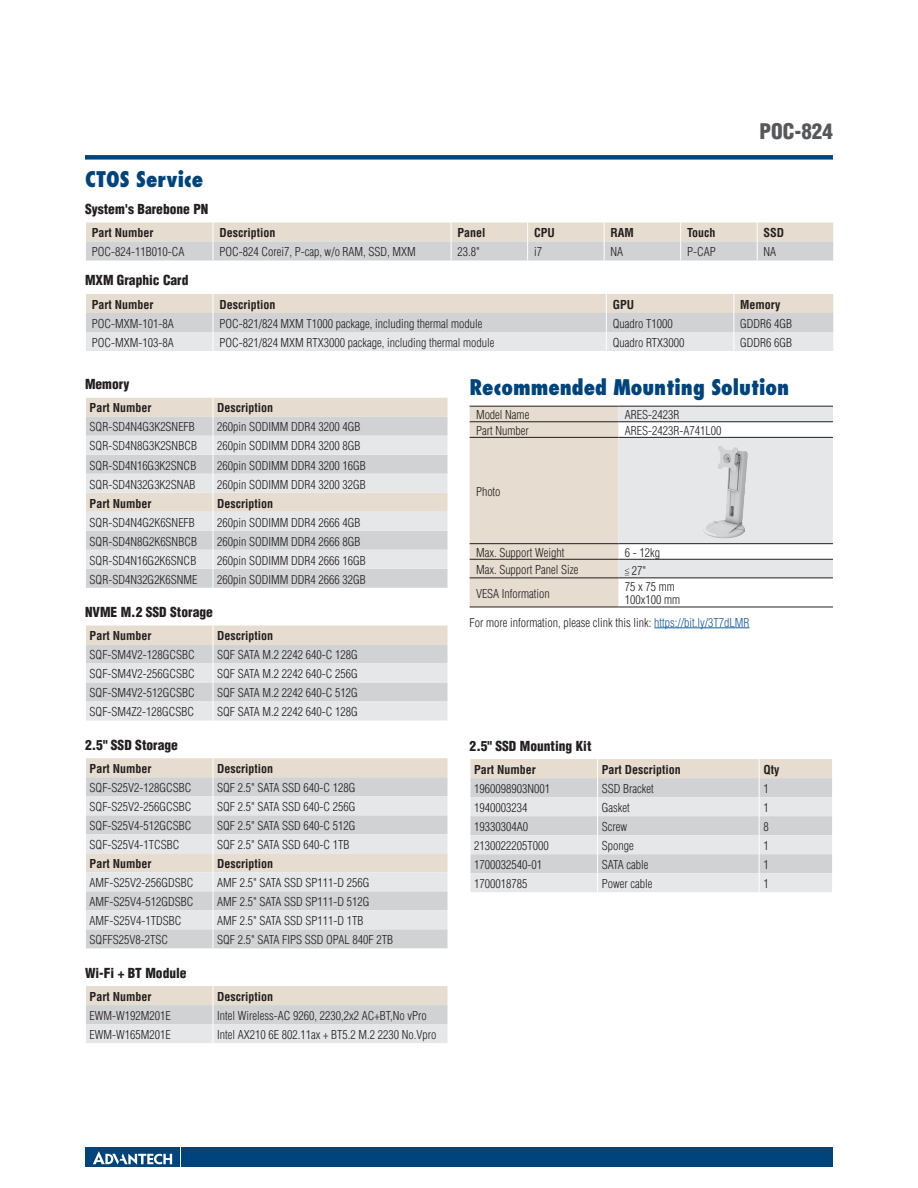
<style>
.page{position:relative;width:918px;height:1188px;background:#fff}
.page>*{position:absolute;margin:0;border:0;box-sizing:border-box;transform-origin:0 0}
.t1{font:800 condensed 21px "Futura";color:#00447b}
.t2{font:900 condensed 21px "Helvetica";color:#57585a}
.t3{font:900 condensed 13.5px "Helvetica";color:#231f20}
.t4{font:300 condensed 12px/13.5px "Helvetica";color:#231f20}
.t5{font:700 condensed 12px "Helvetica";color:#231f20}
.s1{color:#175d9e}
</style>
<div class="page">
<div style="left:85px;top:155px;width:748px;height:5px;background:#00447b"></div>
<div style="left:182px;top:1147px;width:651px;height:20px;background:#00447b"></div>
<div style="left:85px;top:1147px;width:95px;height:20px;background:#00447b"></div>
<svg style="left:93px;top:1151px;width:79px;height:14px"></svg>
<svg style="left:86px;top:398px;width:362px;height:190px;background:#dedcdb"></svg>
<svg style="left:86px;top:626px;width:362px;height:95px;background:#dedddc"></svg>
<svg style="left:86px;top:758px;width:362px;height:190px;background:#dedcdc"></svg>
<svg style="left:86px;top:986px;width:362px;height:57px;background:#dfdcd9"></svg>
<hr style="left:654px;top:628px;width:95px;height:1px;background:#175d9e">
<hr style="left:470px;top:607px;width:148px;height:1px;background:#231f20">
<hr style="left:618px;top:607px;width:215px;height:1px;background:#231f20">
<svg style="left:470px;top:406px;width:363px;height:201px"></svg>
<svg style="left:86px;top:222px;width:748px;height:38px;background:#dcd8d2"></svg>
<svg style="left:86px;top:294px;width:748px;height:57px;background:#dfdcd9"></svg>
<svg style="left:470px;top:759px;width:362px;height:133px;background:#dddcdc"></svg>
<h1 class="t2" style="left:759px;top:118px;width:75px">POC-824</h1>
<h1 class="t1" style="left:85px;top:166px;width:120px">CTOS Service</h1>
<p class="t3" style="left:85px;top:200px;width:125px">System's Barebone PN</p>
<p class="t5" style="left:92px;top:225px;width:63px">Part Number</p>
<p class="t5" style="left:219px;top:225px;width:57px">Description</p>
<p class="t5" style="left:457px;top:225px;width:30px">Panel</p>
<p class="t5" style="left:534px;top:225px;width:22px">CPU</p>
<p class="t5" style="left:611px;top:225px;width:25px">RAM</p>
<p class="t5" style="left:687px;top:225px;width:30px">Touch</p>
<p class="t5" style="left:764px;top:225px;width:22px">SSD</p>
<p class="t4" style="left:92px;top:245px;width:94px">POC-824-11B010-CA</p>
<p class="t4" style="left:219px;top:245px;width:198px">POC-824 Corei7, P-cap, w/o RAM, SSD, MXM</p>
<p class="t4" style="left:457px;top:245px;width:24px">23.8"</p>
<p class="t4" style="left:534px;top:245px;width:9px">i7</p>
<p class="t4" style="left:611px;top:245px;width:14px">NA</p>
<p class="t4" style="left:687px;top:245px;width:30px">P-CAP</p>
<p class="t4" style="left:764px;top:245px;width:14px">NA</p>
<p class="t3" style="left:85px;top:272px;width:105px">MXM Graphic Card</p>
<p class="t5" style="left:92px;top:297px;width:63px">Part Number</p>
<p class="t5" style="left:219px;top:297px;width:57px">Description</p>
<p class="t5" style="left:613px;top:297px;width:23px">GPU</p>
<p class="t5" style="left:740px;top:297px;width:42px">Memory</p>
<p class="t4" style="left:92px;top:317px;width:83px">POC-MXM-101-8A</p>
<p class="t4" style="left:219px;top:317px;width:265px">POC-821/824 MXM T1000 package, including thermal module</p>
<p class="t4" style="left:613px;top:317px;width:61px">Quadro T1000</p>
<p class="t4" style="left:740px;top:317px;width:54px">GDDR6 4GB</p>
<p class="t4" style="left:92px;top:336px;width:83px">POC-MXM-103-8A</p>
<p class="t4" style="left:219px;top:336px;width:276px">POC-821/824 MXM RTX3000 package, including thermal module</p>
<p class="t4" style="left:613px;top:336px;width:73px">Quadro RTX3000</p>
<p class="t4" style="left:740px;top:336px;width:54px">GDDR6 6GB</p>
<p class="t3" style="left:85px;top:376px;width:46px">Memory</p>
<p class="t5" style="left:90px;top:401px;width:63px">Part Number</p>
<p class="t5" style="left:217px;top:401px;width:57px">Description</p>
<p class="t4" style="left:90px;top:420px;width:107px">SQR-SD4N4G3K2SNEFB</p>
<p class="t4" style="left:217px;top:420px;width:145px">260pin SODIMM DDR4 3200 4GB</p>
<p class="t4" style="left:90px;top:439px;width:109px">SQR-SD4N8G3K2SNBCB</p>
<p class="t4" style="left:217px;top:439px;width:145px">260pin SODIMM DDR4 3200 8GB</p>
<p class="t4" style="left:90px;top:458px;width:108px">SQR-SD4N16G3K2SNCB</p>
<p class="t4" style="left:217px;top:458px;width:150px">260pin SODIMM DDR4 3200 16GB</p>
<p class="t4" style="left:90px;top:477px;width:107px">SQR-SD4N32G3K2SNAB</p>
<p class="t4" style="left:217px;top:477px;width:150px">260pin SODIMM DDR4 3200 32GB</p>
<p class="t5" style="left:90px;top:496px;width:63px">Part Number</p>
<p class="t5" style="left:217px;top:496px;width:57px">Description</p>
<p class="t4" style="left:90px;top:515px;width:107px">SQR-SD4N4G2K6SNEFB</p>
<p class="t4" style="left:217px;top:515px;width:145px">260pin SODIMM DDR4 2666 4GB</p>
<p class="t4" style="left:90px;top:534px;width:109px">SQR-SD4N8G2K6SNBCB</p>
<p class="t4" style="left:217px;top:534px;width:145px">260pin SODIMM DDR4 2666 8GB</p>
<p class="t4" style="left:90px;top:553px;width:108px">SQR-SD4N16G2K6SNCB</p>
<p class="t4" style="left:217px;top:553px;width:150px">260pin SODIMM DDR4 2666 16GB</p>
<p class="t4" style="left:90px;top:572px;width:109px">SQR-SD4N32G2K6SNME</p>
<p class="t4" style="left:217px;top:572px;width:150px">260pin SODIMM DDR4 2666 32GB</p>
<p class="t3" style="left:85px;top:604px;width:129px">NVME M.2 SSD Storage</p>
<p class="t5" style="left:90px;top:628px;width:63px">Part Number</p>
<p class="t5" style="left:217px;top:628px;width:57px">Description</p>
<p class="t4" style="left:90px;top:648px;width:107px">SQF-SM4V2-128GCSBC</p>
<p class="t4" style="left:217px;top:648px;width:142px">SQF SATA M.2 2242 640-C 128G</p>
<p class="t4" style="left:90px;top:667px;width:107px">SQF-SM4V2-256GCSBC</p>
<p class="t4" style="left:217px;top:667px;width:142px">SQF SATA M.2 2242 640-C 256G</p>
<p class="t4" style="left:90px;top:686px;width:107px">SQF-SM4V2-512GCSBC</p>
<p class="t4" style="left:217px;top:686px;width:142px">SQF SATA M.2 2242 640-C 512G</p>
<p class="t4" style="left:90px;top:705px;width:106px">SQF-SM4Z2-128GCSBC</p>
<p class="t4" style="left:217px;top:705px;width:142px">SQF SATA M.2 2242 640-C 128G</p>
<p class="t3" style="left:85px;top:736px;width:94px">2.5" SSD Storage</p>
<p class="t5" style="left:90px;top:761px;width:63px">Part Number</p>
<p class="t5" style="left:217px;top:761px;width:57px">Description</p>
<p class="t4" style="left:90px;top:781px;width:103px">SQF-S25V2-128GCSBC</p>
<p class="t4" style="left:217px;top:781px;width:140px">SQF 2.5" SATA SSD 640-C 128G</p>
<p class="t4" style="left:90px;top:800px;width:103px">SQF-S25V2-256GCSBC</p>
<p class="t4" style="left:217px;top:800px;width:140px">SQF 2.5" SATA SSD 640-C 256G</p>
<p class="t4" style="left:90px;top:819px;width:103px">SQF-S25V4-512GCSBC</p>
<p class="t4" style="left:217px;top:819px;width:140px">SQF 2.5" SATA SSD 640-C 512G</p>
<p class="t4" style="left:90px;top:838px;width:91px">SQF-S25V4-1TCSBC</p>
<p class="t4" style="left:217px;top:838px;width:134px">SQF 2.5" SATA SSD 640-C 1TB</p>
<p class="t5" style="left:90px;top:856px;width:63px">Part Number</p>
<p class="t5" style="left:217px;top:856px;width:57px">Description</p>
<p class="t4" style="left:90px;top:876px;width:105px">AMF-S25V2-256GDSBC</p>
<p class="t4" style="left:217px;top:876px;width:154px">AMF 2.5" SATA SSD SP111-D 256G</p>
<p class="t4" style="left:90px;top:895px;width:105px">AMF-S25V4-512GDSBC</p>
<p class="t4" style="left:217px;top:895px;width:154px">AMF 2.5" SATA SSD SP111-D 512G</p>
<p class="t4" style="left:90px;top:914px;width:93px">AMF-S25V4-1TDSBC</p>
<p class="t4" style="left:217px;top:914px;width:148px">AMF 2.5" SATA SSD SP111-D 1TB</p>
<p class="t4" style="left:90px;top:933px;width:80px">SQFFS25V8-2TSC</p>
<p class="t4" style="left:217px;top:933px;width:177px">SQF 2.5" SATA FIPS SSD OPAL 840F 2TB</p>
<p class="t3" style="left:85px;top:964px;width:103px">Wi-Fi + BT Module</p>
<p class="t5" style="left:90px;top:989px;width:63px">Part Number</p>
<p class="t5" style="left:217px;top:989px;width:57px">Description</p>
<p class="t4" style="left:90px;top:1009px;width:83px">EWM-W192M201E</p>
<p class="t4" style="left:217px;top:1009px;width:211px">Intel Wireless-AC 9260, 2230,2x2 AC+BT,No vPro</p>
<p class="t4" style="left:90px;top:1028px;width:83px">EWM-W165M201E</p>
<p class="t4" style="left:217px;top:1028px;width:221px">Intel AX210 6E 802.11ax + BT5.2 M.2 2230 No.Vpro</p>
<h1 class="t1" style="left:470px;top:374px;width:321px">Recommended Mounting Solution</h1>
<p class="t4" style="left:476px;top:408px;width:55px">Model Name</p>
<p class="t4" style="left:625px;top:408px;width:56px">ARES-2423R</p>
<p class="t4" style="left:476px;top:424px;width:54px">Part Number</p>
<p class="t4" style="left:625px;top:424px;width:98px">ARES-2423R-A741L00</p>
<p class="t4" style="left:476px;top:485px;width:26px">Photo</p>
<p class="t4" style="left:476px;top:546px;width:90px">Max. Support Weight</p>
<p class="t4" style="left:625px;top:546px;width:37px">6 - 12kg</p>
<p class="t4" style="left:476px;top:563px;width:104px">Max. Support Panel Size</p>
<p class="t4" style="left:632px;top:564px;width:16px">27"</p>
<p class="t4" style="left:476px;top:587px;width:75px">VESA Information</p>
<p class="t4" style="left:625px;top:580px;width:57px">75 x 75 mm<br>100x100 mm</p>
<p class="t4" style="left:470px;top:615px;width:281px">For more information, please clink this link: <span class="s1">https://bit.ly/3T7dLMR</span></p>
<p class="t3" style="left:470px;top:737px;width:123px">2.5" SSD Mounting Kit</p>
<p class="t5" style="left:474px;top:762px;width:63px">Part Number</p>
<p class="t5" style="left:602px;top:762px;width:80px">Part Description</p>
<p class="t5" style="left:763px;top:762px;width:17px">Qty</p>
<p class="t4" style="left:474px;top:782px;width:77px">1960098903N001</p>
<p class="t4" style="left:602px;top:782px;width:54px">SSD Bracket</p>
<p class="t4" style="left:763px;top:782px;width:7px">1</p>
<p class="t4" style="left:474px;top:801px;width:55px">1940003234</p>
<p class="t4" style="left:602px;top:801px;width:30px">Gasket</p>
<p class="t4" style="left:763px;top:801px;width:7px">1</p>
<p class="t4" style="left:474px;top:820px;width:55px">19330304A0</p>
<p class="t4" style="left:602px;top:820px;width:27px">Screw</p>
<p class="t4" style="left:763px;top:820px;width:7px">8</p>
<p class="t4" style="left:474px;top:839px;width:76px">2130022205T000</p>
<p class="t4" style="left:602px;top:839px;width:33px">Sponge</p>
<p class="t4" style="left:763px;top:839px;width:7px">1</p>
<p class="t4" style="left:474px;top:858px;width:69px">1700032540-01</p>
<p class="t4" style="left:602px;top:858px;width:48px">SATA cable</p>
<p class="t4" style="left:763px;top:858px;width:7px">1</p>
<p class="t4" style="left:474px;top:877px;width:55px">1700018785</p>
<p class="t4" style="left:602px;top:877px;width:52px">Power cable</p>
<p class="t4" style="left:763px;top:877px;width:7px">1</p>
</div>
